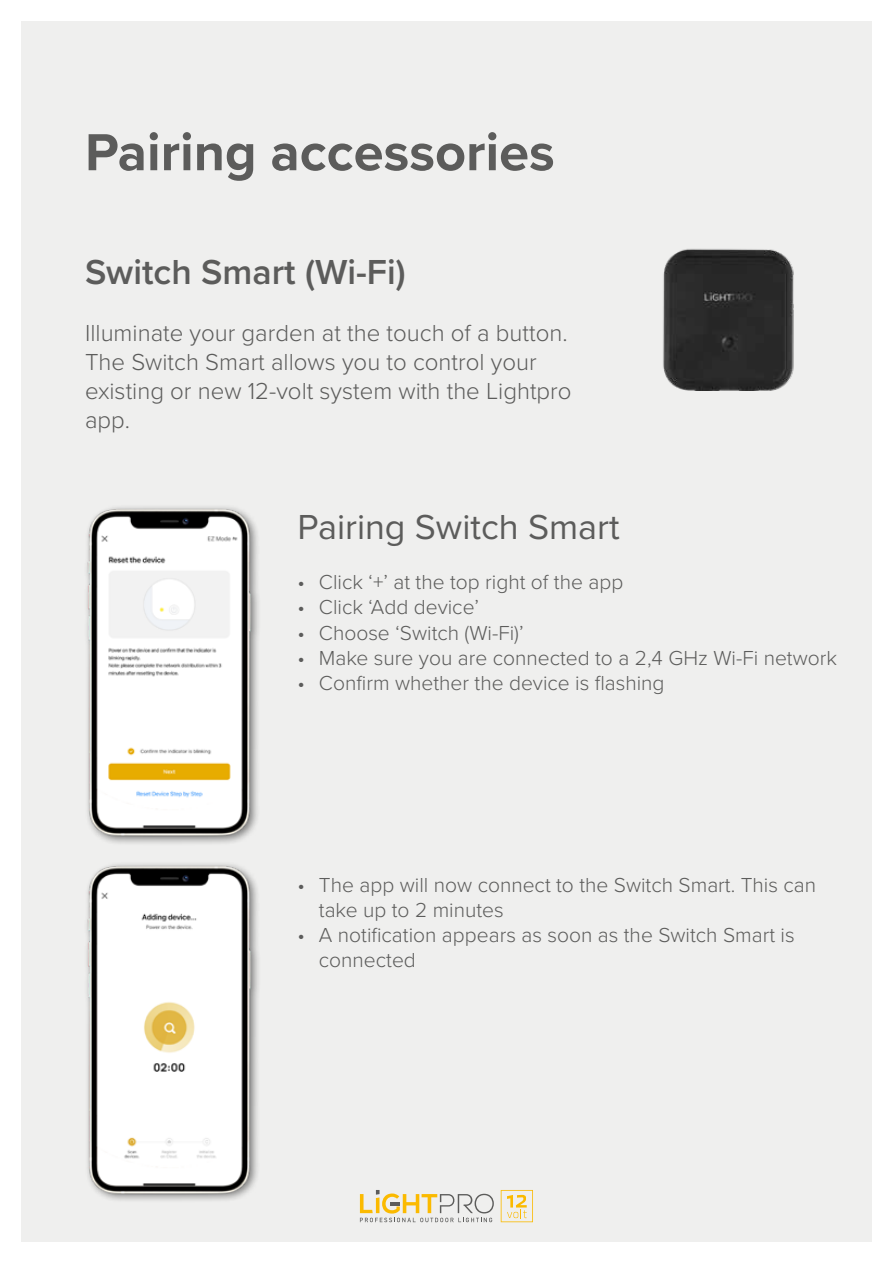
<style>
.page{position:relative;width:893px;height:1263px;background:#fff}
.page>*{position:absolute;margin:0;border:0;box-sizing:border-box;transform-origin:0 0}
.t1{font:700 54px "Proxima Nova";color:#5c5c5b}
.t2{font:36px "Proxima Nova";color:#5c5c5b}
.t3{font:600 36px "Proxima Nova";color:#5c5c5b}
.t4{font:300 24px/28.8px "Proxima Nova";color:#5c5c5b}
.t5{font:300 21px/25.2px "Proxima Nova";color:#5c5c5b}
</style>
<div class="page">
<div style="left:21px;top:21px;width:851px;height:1221px;background:#efefee"></div>
<img style="left:663px;top:248px;width:131px;height:142px">
<img style="left:86px;top:864px;width:172px;height:337px">
<img style="left:86px;top:507px;width:172px;height:337px">
<svg style="left:360px;top:1190px;width:134px;height:32px"></svg>
<svg style="left:501px;top:1190px;width:32px;height:32px"></svg>
<h1 class="t1" style="left:85px;top:112px;width:471px">Pairing accessories</h1>
<h2 class="t3" style="left:85px;top:245px;width:322px">Switch Smart (Wi-Fi)</h2>
<p class="t4" style="left:85px;top:317px;width:488px">Illuminate your garden at the touch of a button.<br>The Switch Smart allows you to control your existing or new 12-volt system with the Lightpro app.</p>
<h2 class="t2" style="left:298px;top:500px;width:323px">Pairing Switch Smart</h2>
<p class="t5" style="left:298px;top:568px;width:327px">• Click ‘+’ at the top right of the app</p>
<p class="t5" style="left:298px;top:594px;width:183px">• Click ‘Add device’</p>
<p class="t5" style="left:298px;top:619px;width:227px">• Choose ‘Switch (Wi-Fi)’</p>
<p class="t5" style="left:298px;top:644px;width:541px">• Make sure you are connected to a 2,4 GHz Wi-Fi network</p>
<p class="t5" style="left:298px;top:669px;width:368px">• Confirm whether the device is flashing</p>
<p class="t5" style="left:319px;top:871px;width:499px;text-indent:-21px">• The app will now connect to the Switch Smart. This can take up to 2 minutes</p>
<p class="t5" style="left:319px;top:921px;width:477px;text-indent:-21px">• A notification appears as soon as the Switch Smart is connected</p>
</div>
